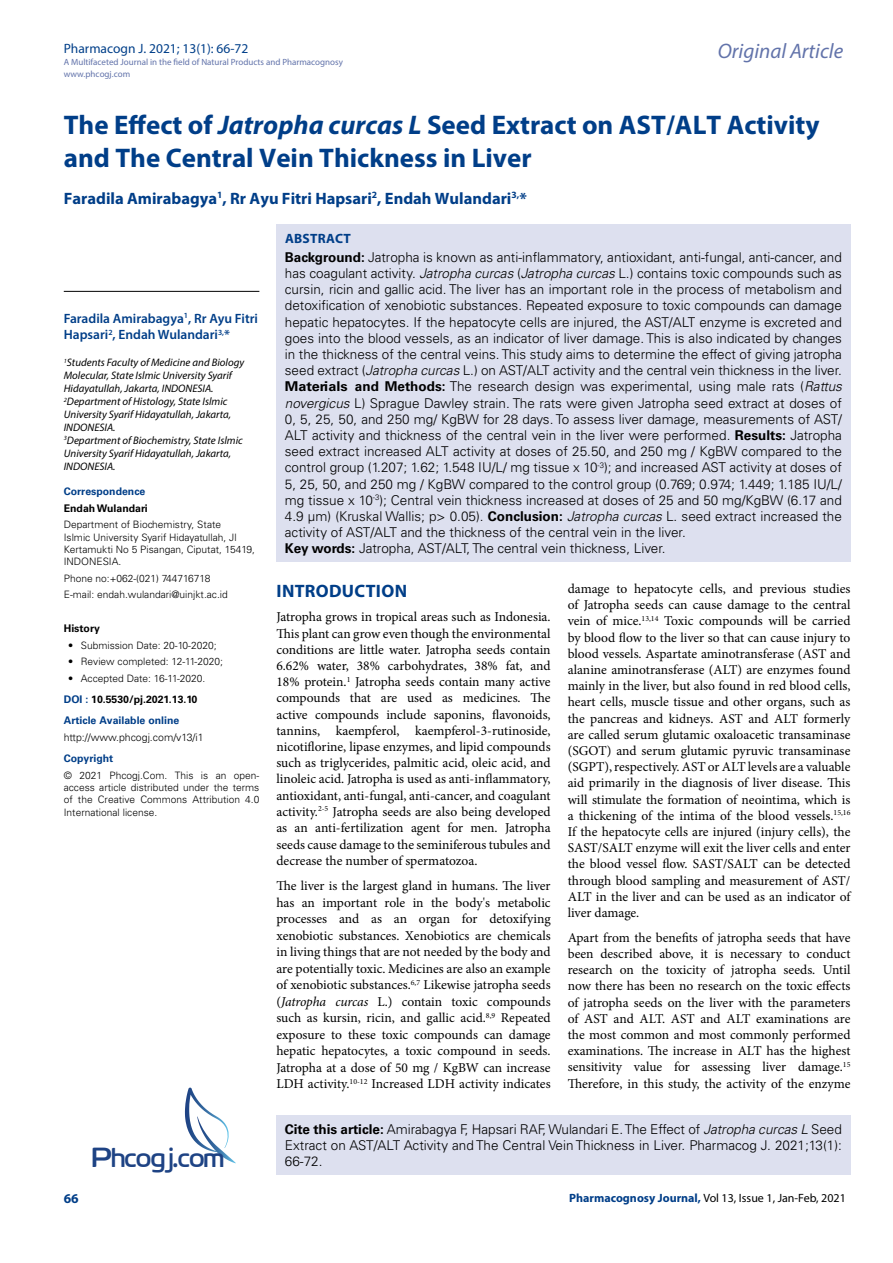
<style>
.page{position:relative;width:893px;height:1263px;background:#fff}
.page>*{position:absolute;margin:0;border:0;box-sizing:border-box;transform-origin:0 0}
.t1{font:27.6px "Cloud World";color:#1e4384}
.t2{font:700 27px/33px "Myriad Pro";color:#003e88}
.t3{font:italic 21px "Myriad Pro";color:#6273aa}
.t4{font:700 18px "Myriad Pro";letter-spacing:.015em;color:#003e88}
.t5{font:700 16.5px "Myriad Pro";color:#003e88}
.t6{font:13.5px/16.2px "Minion Pro";color:#000;text-align:justify}
.t7{font:300 13.5px/16.2px "Univers LT Std";color:#000}
.t8{font:600 13.5px/16.2px "Myriad Pro";color:#003e88}
.t9{font:13.5px "Myriad Pro";color:#003f89}
.t10{font:700 13.5px "Myriad Pro";letter-spacing:.02em;color:#003e88}
.t11{font:12px "Myriad Pro";color:#000}
.t12{font:italic 10.8px/12.9px "Myriad Pro";color:#000}
.t13{font:700 10.5px/21.1px "Univers LT Std";color:#003e88}
.t14{font:300 10.5px "Univers LT Std";color:#000}
.t15{font:700 10.5px "Univers LT Std";color:#000}
.t16{font:300 10.2px/12.3px "Univers LT Std";color:#000}
.t17{font:9px/12px "Myriad Pro";color:#6273aa}
.s1{font-style:italic}
.s2{color:#000}
.s3{font-weight:700}
.s4{font-weight:700;color:#003e88}
</style>
<div class="page">
<div style="left:276px;top:1115px;width:574px;height:60px;background:#dde0ef"></div>
<svg style="left:185px;top:1087px;width:51px;height:76px"></svg>
<div style="left:276px;top:225px;width:574px;height:337px;background:#dde0ef"></div>
<hr style="left:64px;top:291px;width:195px;height:1px;background:#000">
<p class="t9" style="left:64px;top:40px;width:186px">Pharmacogn J. 2021; 13(1): 66-72</p>
<p class="t17" style="left:64px;top:55px;width:281px">A Multifaceted Journal in the field of Natural Products and Pharmacognosy www.phcogj.com</p>
<h3 class="t3" style="left:718px;top:38px;width:127px">Original Article</h3>
<h2 class="t2" style="left:64px;top:108px;width:757px">The Effect of <span class="s1">Jatropha curcas L</span> Seed Extract on AST/ALT Activity and The Central Vein Thickness in Liver</h2>
<p class="t5" style="left:64px;top:187px;width:465px">Faradila Amirabagya<sup>1</sup>, Rr Ayu Fitri Hapsari<sup>2</sup>, Endah Wulandari<sup>3,</sup>*</p>
<p class="t8" style="left:64px;top:310px;width:196px">Faradila Amirabagya<sup>1</sup>, Rr Ayu Fitri<br>Hapsari<sup>2</sup>, Endah Wulandari<sup>3,</sup>*</p>
<p class="t12" style="left:64px;top:356px;width:182px"><sup>1</sup>Students Faculty of Medicine and Biology Molecular, State Islmic University Syarif Hidayatullah, Jakarta, INDONESIA.<br><sup>2</sup>Department of Histology, State Islmic University Syarif Hidayatullah, Jakarta, INDONESIA.<br><sup>3</sup>Department of Biochemistry, State Islmic University Syarif Hidayatullah, Jakarta, INDONESIA.</p>
<p class="t13" style="left:64px;top:481px;width:83px">Correspondence</p>
<p class="t15" style="left:64px;top:502px;width:85px">Endah Wulandari</p>
<p class="t16" style="left:64px;top:518px;width:193px">Department of Biochemistry, State<br>Islmic University Syarif Hidayatullah, Jl Kertamukti No 5 Pisangan, Ciputat, 15419, INDONESIA.</p>
<p class="t16" style="left:64px;top:570px;width:166px;line-height:16.5px">Phone no:+062-(021) 744716718<br>E-mail: endah.wulandari@uinjkt.ac.id</p>
<p class="t15" style="left:64px;top:622px;width:38px">History</p>
<p class="t16" style="left:68px;top:639px;width:150px">• Submission Date: 20-10-2020;</p>
<p class="t16" style="left:68px;top:655px;width:156px">• Review completed: 12-11-2020;</p>
<p class="t16" style="left:68px;top:672px;width:139px">• Accepted Date: 16-11-2020.</p>
<p class="t13" style="left:64px;top:689px;width:135px">DOI : <span class="s2">10.5530/pj.2021.13.10<br></span>Article Available online</p>
<p class="t14" style="left:64px;top:731px;width:141px">http://www.phcogj.com/v13/i1</p>
<p class="t13" style="left:64px;top:748px;width:51px">Copyright</p>
<p class="t16" style="left:64px;top:769px;width:197px;text-align:justify">© 2021 Phcogj.Com. This is an open&shy;access article distributed under the terms of the Creative Commons Attribution 4.0<br>International license.</p>
<p class="t10" style="left:285px;top:230px;width:67px">ABSTRACT</p>
<p class="t7" style="left:285px;top:249px;width:559px"><span class="s3">Background:</span> Jatropha is known as anti-inflammatory, antioxidant, anti-fungal, anti-cancer, and has coagulant activity. <span class="s1">Jatropha curcas</span> (<span class="s1">Jatropha curcas</span> L.) contains toxic compounds such as cursin, ricin and gallic acid. The liver has an important role in the process of metabolism and detoxification of xenobiotic substances. Repeated exposure to toxic compounds can damage hepatic hepatocytes. If the hepatocyte cells are injured, the AST/ALT enzyme is excreted and goes into the blood vessels, as an indicator of liver damage. This is also indicated by changes in the thickness of the central veins. This study aims to determine the effect of giving jatropha seed extract (<span class="s1">Jatropha curcas</span> L.) on AST/ALT activity and the central vein thickness in the liver.<br><span class="s3">Materials and Methods:</span> The research design was experimental, using male rats (<span class="s1">Rattus novergicus</span> L) Sprague Dawley strain. The rats were given Jatropha seed extract at doses of 0, 5, 25, 50, and 250 mg/ KgBW for 28 days. To assess liver damage, measurements of AST/ ALT activity and thickness of the central vein in the liver were performed. <span class="s3">Results:</span> Jatropha seed extract increased ALT activity at doses of 25.50, and 250 mg / KgBW compared to the control group (1.207; 1.62; 1.548 IU/L/ mg tissue x 10<sup>-3</sup>); and increased AST activity at doses of 5, 25, 50, and 250 mg / KgBW compared to the control group (0.769; 0.974; 1.449; 1.185 IU/L/ mg tissue x 10<sup>-3</sup>); Central vein thickness increased at doses of 25 and 50 mg/KgBW (6.17 and 4.9 µm) (Kruskal Wallis; p&gt; 0.05). <span class="s3">Conclusion:</span> <span class="s1">Jatropha curcas</span> L. seed extract increased the activity of AST/ALT and the thickness of the central vein in the liver.<br><span class="s3">Key words:</span> Jatropha, AST/ALT, The central vein thickness, Liver.</p>
<h3 class="t4" style="left:277px;top:579px;width:132px">INTRODUCTION</h3>
<p class="t6" style="left:276px;top:609px;width:276px">Jatropha grows in tropical areas such as Indonesia.<br>This plant can grow even though the environmental conditions are little water. Jatropha seeds contain 6.62% water, 38% carbohydrates, 38% fat, and 18% protein.<sup>1</sup> Jatropha seeds contain many active compounds that are used as medicines. The active compounds include saponins, flavonoids, tannins, kaempferol, kaempferol-3-rutinoside, nicotiflorine, lipase enzymes, and lipid compounds such as triglycerides, palmitic acid, oleic acid, and linoleic acid. Jatropha is used as anti-inflammatory, antioxidant, anti-fungal, anti-cancer, and coagulant activity.<sup>2-5</sup> Jatropha seeds are also being developed as an anti-fertilization agent for men. Jatropha seeds cause damage to the seminiferous tubules and decrease the number of spermatozoa.</p>
<p class="t6" style="left:276px;top:878px;width:276px">The liver is the largest gland in humans. The liver has an important role in the body's metabolic processes and as an organ for detoxifying xenobiotic substances. Xenobiotics are chemicals in living things that are not needed by the body and are potentially toxic. Medicines are also an example of xenobiotic substances.<sup>6,7</sup> Likewise jatropha seeds (<span class="s1">Jatropha curcas</span> L.) contain toxic compounds such as kursin, ricin, and gallic acid.<sup>8,9</sup> Repeated exposure to these toxic compounds can damage hepatic hepatocytes, a toxic compound in seeds.<br>Jatropha at a dose of 50 mg / KgBW can increase LDH activity.<sup>10-12</sup> Increased LDH activity indicates</p>
<p class="t6" style="left:568px;top:581px;width:284px">damage to hepatocyte cells, and previous studies of Jatropha seeds can cause damage to the central vein of mice.<sup>13,14</sup> Toxic compounds will be carried by blood flow to the liver so that can cause injury to blood vessels. Aspartate aminotransferase (AST and alanine aminotransferase (ALT) are enzymes found mainly in the liver, but also found in red blood cells, heart cells, muscle tissue and other organs, such as the pancreas and kidneys. AST and ALT formerly are called serum glutamic oxaloacetic transaminase (SGOT) and serum glutamic pyruvic transaminase (SGPT), respectively. AST or ALT levels are a valuable aid primarily in the diagnosis of liver disease. This will stimulate the formation of neointima, which is a thickening of the intima of the blood vessels.<sup>15,16<br></sup>If the hepatocyte cells are injured (injury cells), the SAST/SALT enzyme will exit the liver cells and enter the blood vessel flow. SAST/SALT can be detected through blood sampling and measurement of AST/ ALT in the liver and can be used as an indicator of liver damage.</p>
<p class="t6" style="left:568px;top:929px;width:284px">Apart from the benefits of jatropha seeds that have been described above, it is necessary to conduct research on the toxicity of jatropha seeds. Until now there has been no research on the toxic effects of jatropha seeds on the liver with the parameters of AST and ALT. AST and ALT examinations are the most common and most commonly performed examinations. The increase in ALT has the highest sensitivity value for assessing liver damage.<sup>15<br></sup>Therefore, in this study, the activity of the enzyme</p>
<p class="t10" style="left:64px;top:1190px;width:16px">66</p>
<p class="t7" style="left:285px;top:1121px;width:559px"><span class="s3">Cite this article:</span> Amirabagya F, Hapsari RAF, Wulandari E. The Effect of <span class="s1">Jatropha curcas L</span> Seed<br>Extract on AST/ALT Activity and The Central Vein Thickness in Liver. Pharmacog J. 2021;13(1):</p>
<h1 class="t1" style="left:92px;top:1136px;width:134px">Phcogj.com</h1>
<p class="t7" style="left:285px;top:1153px;width:39px">66-72.</p>
<p class="t11" style="left:569px;top:1190px;width:278px"><span class="s4">Pharmacognosy Journal,</span> Vol 13, Issue 1, Jan-Feb, 2021</p>
</div>
